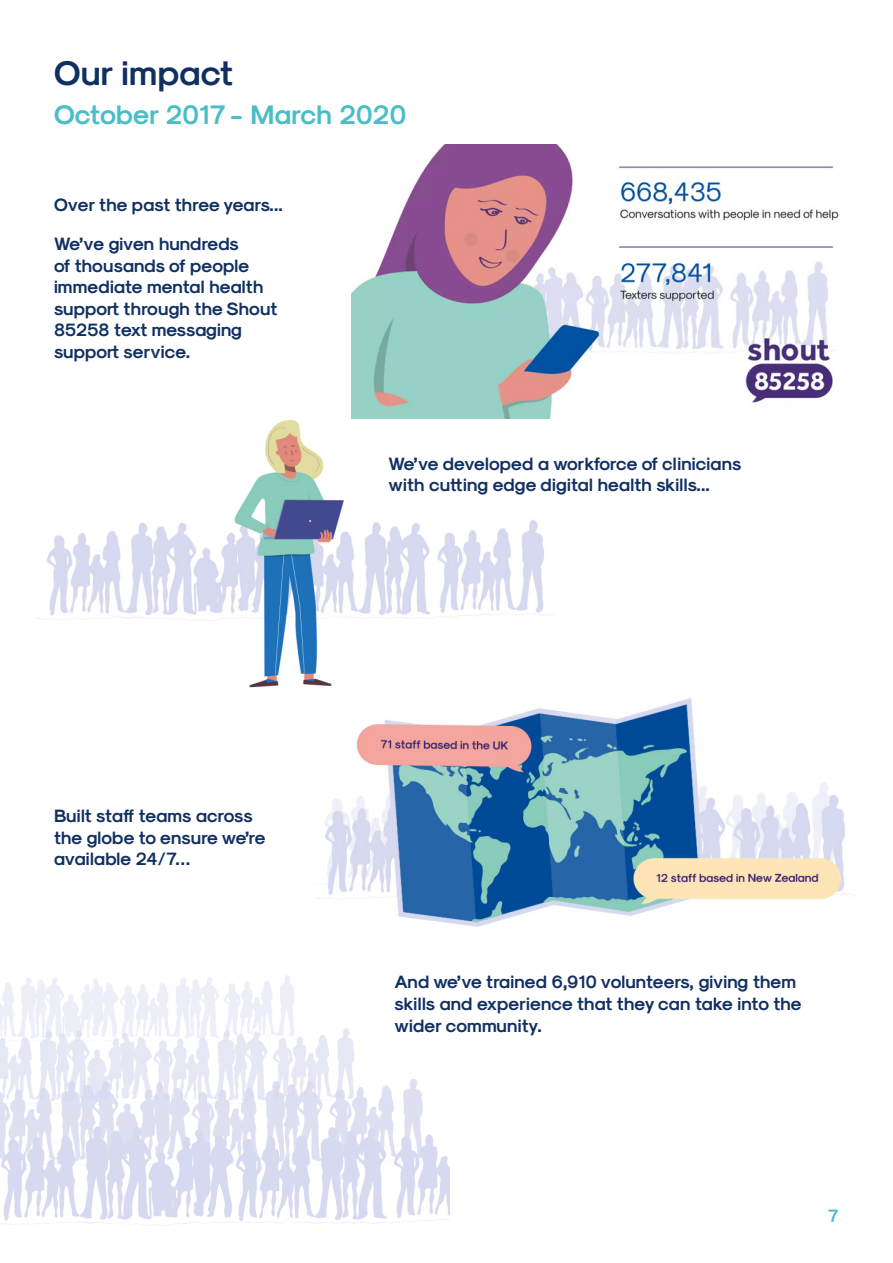
<style>
.page{position:relative;width:893px;height:1263px;background:#fff}
.page>*{position:absolute;margin:0;border:0;box-sizing:border-box;transform-origin:0 0}
.t1{font:34.5px "Sk Modernist Bold";letter-spacing:.01em;color:#113062}
.t2{font:27px "Sk Modernist Bold";letter-spacing:.01em;color:#49bdc8}
.t3{font:18px/21.6px "Sk Modernist Bold";letter-spacing:.01em;color:#113062}
.t4{font:18px "Sk Modernist Bold";color:#49bdc8}
</style>
<div class="page">
<img style="left:0;top:975px;width:450px;height:251px">
<img style="left:299px;top:698px;width:555px;height:284px">
<img style="left:351px;top:145px;width:488px;height:269px">
<img style="left:37px;top:414px;width:520px;height:288px">
<p class="t1" style="left:54px;top:50px;width:181px">Our impact</p>
<p class="t2" style="left:54px;top:97px;width:354px">October 2017 - March 2020</p>
<p class="t3" style="left:54px;top:193px;width:230px">Over the past three years...</p>
<p class="t3" style="left:54px;top:232px;width:225px">We’ve given hundreds<br>of thousands of people immediate mental health support through the Shout<br>85258 text messaging support service.</p>
<p class="t3" style="left:388px;top:452px;width:355px">We’ve developed a workforce of clinicians with cutting edge digital health skills...</p>
<p class="t3" style="left:54px;top:804px;width:213px">Built staff teams across the globe to ensure we’re available 24/7…</p>
<p class="t3" style="left:395px;top:970px;width:409px">And we’ve trained 6,910 volunteers, giving them skills and experience that they can take into the wider community.</p>
<p class="t4" style="left:828px;top:1204px;width:13px">7</p>
</div>
